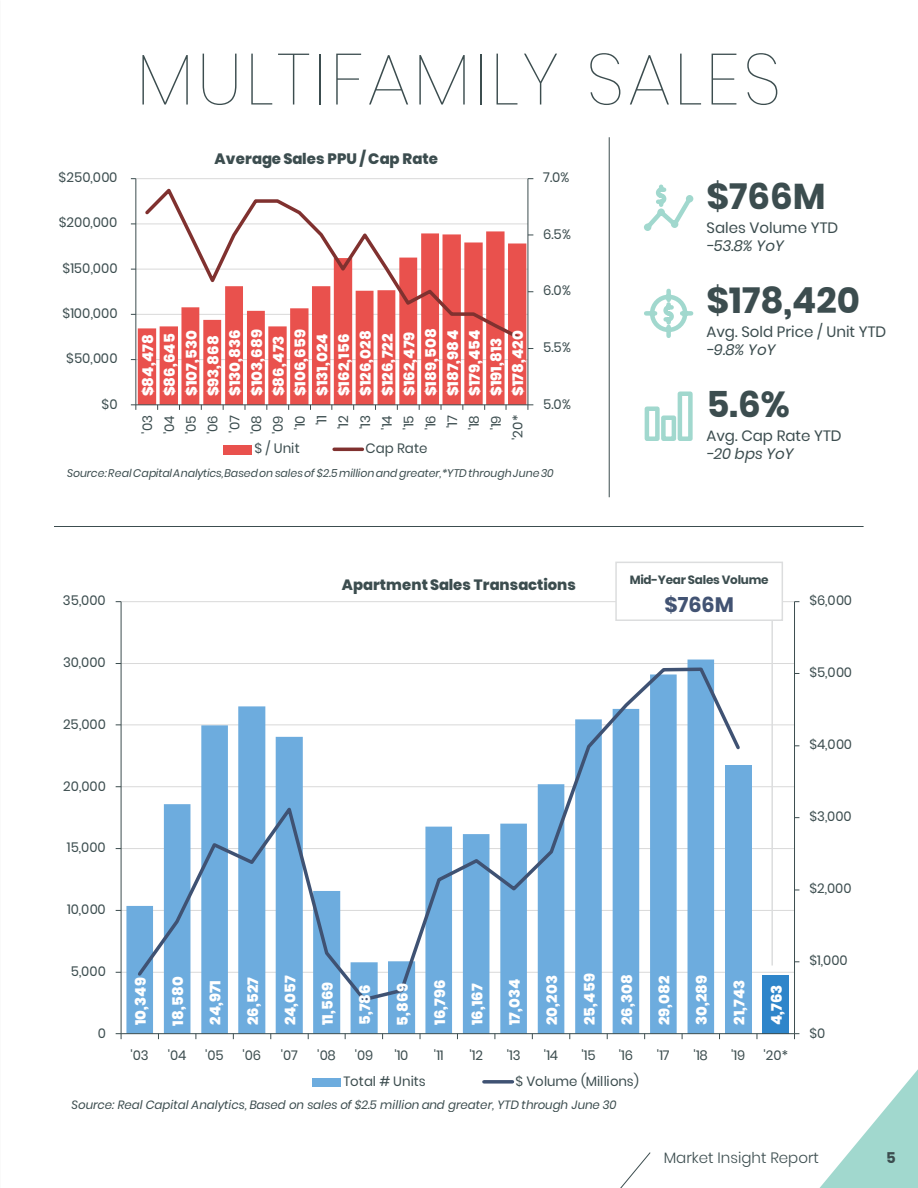
<style>
.page{position:relative;width:918px;height:1188px;background:#fff}
.page>*{position:absolute;margin:0;border:0;box-sizing:border-box;transform-origin:0 0}
.t1{font:100 72.3px "Poppins";letter-spacing:.04em;color:#3c4d4f}
.t2{font:700 36px "Poppins";color:#3c4d4f}
.t3{font:700 21px "Poppins";color:#425373}
.t4{font:800 15.15px "Poppins";color:#3c4d4f}
.t5{font:15px "Poppins";color:#3c4d4f}
.t6{font:italic 15px "Poppins";color:#3c4d4f}
.t7{font:800 15px "Poppins";color:#3c4d4f}
.t8{font:300 15px "Poppins";color:#3c4d4f}
.t9{font:700 15px "Poppins";color:#3c4d4f}
.t10{font:800 14.85px/21.8px "Poppins";color:#fff}
.t11{font:13.5px "Poppins";letter-spacing:-.01em;color:#3c4d4f}
.t12{font:13.35px/21.8px "Poppins";letter-spacing:-.03em;color:#3c4d4f;text-align:right}
.t13{font:italic 12px "Poppins";letter-spacing:-.005em;color:#3c4d4f}
.t14{font:700 12px "Poppins";letter-spacing:-.02em;color:#3c4d4f}
.t15{font:italic 11.1px "Poppins";letter-spacing:-.005em;color:#3c4d4f}
</style>
<div class="page">
<hr style="left:136px;top:359px;width:392px;height:1px;background:#d9d9d9">
<hr style="left:136px;top:314px;width:392px;height:1px;background:#d9d9d9">
<hr style="left:136px;top:269px;width:392px;height:1px;background:#d9d9d9">
<hr style="left:136px;top:223px;width:392px;height:1px;background:#d9d9d9">
<hr style="left:136px;top:178px;width:392px;height:1px;background:#d9d9d9">
<svg style="left:138px;top:243px;width:388px;height:161px;background:#ec6c69"></svg>
<hr style="left:527px;top:179px;width:1px;height:226px;background:#3c4d4f">
<hr style="left:135px;top:179px;width:1px;height:226px;background:#3c4d4f">
<hr style="left:136px;top:404px;width:392px;height:1px;background:#3c4d4f">
<svg style="left:131px;top:404px;width:5px;height:6px"></svg>
<svg style="left:527px;top:404px;width:6px;height:6px"></svg>
<svg style="left:142px;top:188px;width:380px;height:153px"></svg>
<div style="left:223px;top:445px;width:28px;height:9px;background:#e9514d"></div>
<hr style="left:334px;top:448px;width:28px;height:3px;background:#80312f">
<svg style="left:644px;top:184px;width:50px;height:47px"></svg>
<svg style="left:644px;top:288px;width:50px;height:50px"></svg>
<svg style="left:644px;top:391px;width:49px;height:50px"></svg>
<hr style="left:121px;top:972px;width:674px;height:1px;background:#d9d9d9">
<hr style="left:121px;top:910px;width:674px;height:1px;background:#d9d9d9">
<hr style="left:121px;top:848px;width:674px;height:1px;background:#d9d9d9">
<hr style="left:121px;top:786px;width:674px;height:1px;background:#d9d9d9">
<hr style="left:121px;top:724px;width:674px;height:1px;background:#d9d9d9">
<hr style="left:121px;top:663px;width:674px;height:1px;background:#d9d9d9">
<hr style="left:121px;top:601px;width:674px;height:1px;background:#d9d9d9">
<div style="left:725px;top:765px;width:27px;height:269px;background:#6dacde"></div>
<div style="left:762px;top:975px;width:27px;height:59px;background:#2e85ca"></div>
<svg style="left:126px;top:660px;width:588px;height:373px;fill:#6dacde"></svg>
<hr style="left:794px;top:602px;width:1px;height:432px;background:#3c4d4f">
<hr style="left:121px;top:602px;width:1px;height:432px;background:#3c4d4f">
<hr style="left:121px;top:1033px;width:674px;height:1px;background:#3c4d4f">
<svg style="left:116px;top:1033px;width:6px;height:6px"></svg>
<svg style="left:794px;top:1033px;width:5px;height:6px"></svg>
<svg style="left:135px;top:666px;width:608px;height:337px"></svg>
<div style="left:312px;top:1078px;width:28px;height:9px;background:#6dacde"></div>
<svg style="left:484px;top:1080px;width:28px;height:4px"></svg>
<hr style="left:54px;top:526px;width:810px;height:1px;background:#3c4d4f">
<hr style="left:609px;top:137px;width:1px;height:360px;background:#3c4d4f">
<div style="left:616px;top:562px;width:166px;height:58px;background:#fff"></div>
<div style="left:615px;top:562px;width:168px;height:59px;border:2px solid #dcddde"></div>
<hr style="left:771px;top:621px;width:2px;height:345px;background:#dcddde">
<svg style="left:819px;top:1069px;width:99px;height:119px"></svg>
<svg style="left:620px;top:1152px;width:31px;height:36px"></svg>
<h1 class="t1" style="left:136px;top:37px;width:647px">MULTIFAMILY SALES</h1>
<p class="t11" style="left:59px;top:170px;width:60px">$250,000</p>
<p class="t11" style="left:59px;top:215px;width:60px">$200,000</p>
<p class="t11" style="left:62px;top:260px;width:57px">$150,000</p>
<p class="t11" style="left:62px;top:305px;width:57px">$100,000</p>
<p class="t11" style="left:66px;top:351px;width:53px">$50,000</p>
<p class="t11" style="left:102px;top:396px;width:18px">$0</p>
<p class="t4" style="left:214px;top:150px;width:225px">Average Sales PPU / Cap Rate</p>
<p class="t11" style="left:543px;top:170px;width:28px">7.0%</p>
<p class="t11" style="left:543px;top:226px;width:29px">6.5%</p>
<p class="t10" style="left:137px;top:396px;width:70px;rotate:-90deg">$84,478 $86,645 $107,530 $93,868 $130,836 $103,689 $86,473 $106,659 $131,024 $162,156 $126,028 $126,722 $162,479 $189,508 $187,984 $179,454 $191,813 $178,420</p>
<p class="t11" style="left:543px;top:283px;width:29px">6.0%</p>
<p class="t11" style="left:543px;top:339px;width:29px">5.5%</p>
<p class="t11" style="left:543px;top:396px;width:29px">5.0%</p>
<p class="t12" style="left:137px;top:440px;width:27px;rotate:-90deg">'03 '04 '05 '06 '07 '08 '09 '10 '11 '12 '13 '14 '15 '16 '17 '18 '19 '20*</p>
<p class="t11" style="left:254px;top:441px;width:47px">$ / Unit</p>
<p class="t11" style="left:366px;top:441px;width:63px">Cap Rate</p>
<p class="t15" style="left:67px;top:467px;width:488px">Source: Real Capital Analytics, Based on sales of $2.5 million and greater, *YTD through June 30</p>
<p class="t11" style="left:63px;top:593px;width:44px">35,000</p>
<p class="t11" style="left:63px;top:654px;width:44px">30,000</p>
<p class="t11" style="left:63px;top:716px;width:44px">25,000</p>
<p class="t11" style="left:63px;top:778px;width:44px">20,000</p>
<p class="t11" style="left:67px;top:840px;width:40px">15,000</p>
<p class="t11" style="left:67px;top:901px;width:40px">10,000</p>
<p class="t7" style="left:342px;top:576px;width:236px">Apartment Sales Transactions</p>
<h2 class="t2" style="left:707px;top:176px;width:121px">$766M</h2>
<p class="t5" style="left:707px;top:219px;width:133px">Sales Volume YTD</p>
<p class="t6" style="left:707px;top:237px;width:79px">-53.8% YoY</p>
<h2 class="t2" style="left:707px;top:280px;width:155px">$178,420</h2>
<p class="t5" style="left:707px;top:323px;width:181px">Avg. Sold Price / Unit YTD</p>
<p class="t6" style="left:707px;top:341px;width:71px">-9.8% YoY</p>
<h2 class="t2" style="left:707px;top:384px;width:85px">5.6%</h2>
<p class="t5" style="left:707px;top:427px;width:137px">Avg. Cap Rate YTD</p>
<p class="t6" style="left:707px;top:445px;width:89px">-20 bps YoY</p>
<p class="t14" style="left:630px;top:572px;width:140px">Mid-Year Sales Volume</p>
<h3 class="t3" style="left:664px;top:592px;width:71px">$766M</h3>
<p class="t11" style="left:809px;top:593px;width:44px">$6,000</p>
<p class="t11" style="left:809px;top:665px;width:44px">$5,000</p>
<p class="t11" style="left:809px;top:737px;width:44px">$4,000</p>
<p class="t11" style="left:809px;top:809px;width:44px">$3,000</p>
<p class="t11" style="left:809px;top:881px;width:44px">$2,000</p>
<p class="t11" style="left:71px;top:963px;width:37px">5,000</p>
<p class="t11" style="left:98px;top:1025px;width:10px">0</p>
<p class="t10" style="left:130px;top:1025px;width:49px;rotate:-90deg">10,349</p>
<p class="t10" style="left:167px;top:1026px;width:51px;rotate:-90deg">18,580</p>
<p class="t10" style="left:205px;top:1025px;width:47px;rotate:-90deg">24,971</p>
<p class="t10" style="left:242px;top:1025px;width:50px;rotate:-90deg">26,527</p>
<p class="t10" style="left:279px;top:1025px;width:52px;rotate:-90deg">24,057</p>
<p class="t10" style="left:317px;top:1025px;width:45px;rotate:-90deg">11,569</p>
<p class="t10" style="left:354px;top:1025px;width:42px;rotate:-90deg">5,786</p>
<p class="t10" style="left:392px;top:1026px;width:44px;rotate:-90deg">5,869</p>
<p class="t10" style="left:429px;top:1025px;width:46px;rotate:-90deg">16,796</p>
<p class="t10" style="left:466px;top:1025px;width:43px;rotate:-90deg">16,167</p>
<p class="t10" style="left:504px;top:1025px;width:48px;rotate:-90deg">17,034</p>
<p class="t10" style="left:541px;top:1025px;width:52px;rotate:-90deg">20,203</p>
<p class="t10" style="left:579px;top:1025px;width:53px;rotate:-90deg">25,459</p>
<p class="t10" style="left:616px;top:1025px;width:52px;rotate:-90deg">26,308</p>
<p class="t10" style="left:654px;top:1025px;width:51px;rotate:-90deg">29,082</p>
<p class="t10" style="left:691px;top:1025px;width:52px;rotate:-90deg">30,289</p>
<p class="t10" style="left:728px;top:1025px;width:47px;rotate:-90deg">21,743</p>
<p class="t10" style="left:766px;top:1025px;width:42px;rotate:-90deg">4,763</p>
<p class="t11" style="left:130px;top:1047px;width:20px">'03</p>
<p class="t11" style="left:168px;top:1047px;width:20px">'04</p>
<p class="t11" style="left:205px;top:1047px;width:20px">'05</p>
<p class="t11" style="left:243px;top:1047px;width:20px">'06</p>
<p class="t11" style="left:281px;top:1047px;width:19px">'07</p>
<p class="t11" style="left:317px;top:1047px;width:20px">'08</p>
<p class="t11" style="left:355px;top:1047px;width:20px">'09</p>
<p class="t11" style="left:394px;top:1047px;width:16px">'10</p>
<p class="t11" style="left:434px;top:1047px;width:11px">'11</p>
<p class="t11" style="left:470px;top:1047px;width:15px">'12</p>
<p class="t11" style="left:507px;top:1047px;width:15px">'13</p>
<p class="t11" style="left:544px;top:1047px;width:16px">'14</p>
<p class="t11" style="left:581px;top:1047px;width:16px">'15</p>
<p class="t11" style="left:619px;top:1047px;width:16px">'16</p>
<p class="t11" style="left:657px;top:1047px;width:14px">'17</p>
<p class="t11" style="left:694px;top:1047px;width:16px">'18</p>
<p class="t11" style="left:731px;top:1047px;width:15px">'19</p>
<p class="t11" style="left:763px;top:1047px;width:26px">'20*</p>
<p class="t11" style="left:343px;top:1073px;width:84px">Total # Units</p>
<p class="t11" style="left:516px;top:1073px;width:125px">$ Volume (Millions)</p>
<p class="t13" style="left:71px;top:1098px;width:546px">Source: Real Capital Analytics, Based on sales of $2.5 million and greater, YTD through June 30</p>
<p class="t11" style="left:809px;top:953px;width:40px">$1,000</p>
<p class="t11" style="left:809px;top:1025px;width:18px">$0</p>
<p class="t8" style="left:664px;top:1149px;width:157px">Market Insight Report</p>
<p class="t9" style="left:886px;top:1149px;width:11px">5</p>
</div>
